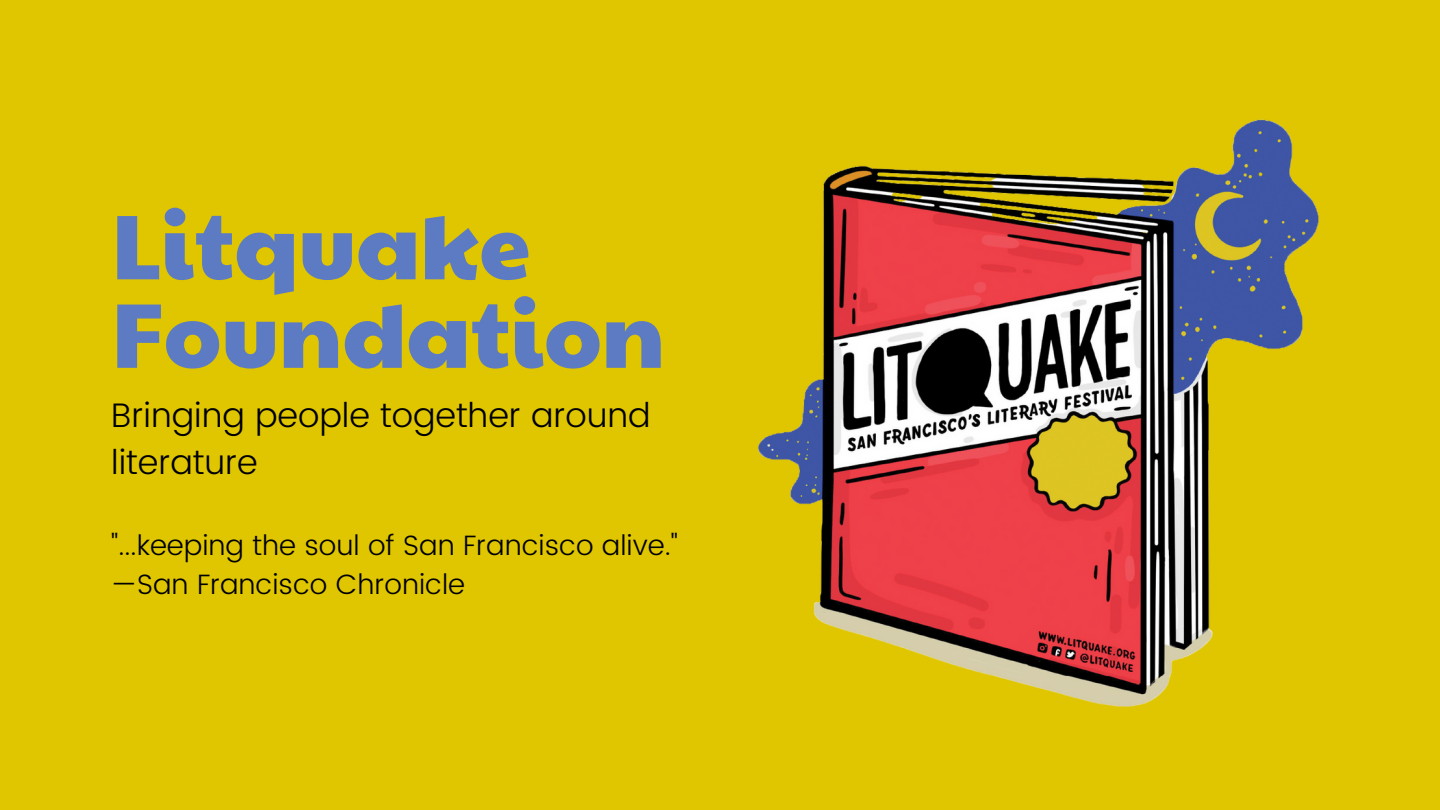
<style>
.page{position:relative;width:1440px;height:810px;background:#e0c600}
.page>*{position:absolute;margin:0;border:0;box-sizing:border-box;transform-origin:0 0}
.t1{font:92px "Paytone One";color:#5d7bc2}
.t2{font:300 34px/47.2px "Poppins";color:#000}
.t3{font:300 28px "Poppins";color:#000}
</style>
<div class="page">
<img style="left:758px;top:119px;width:561px;height:588px">
<p class="t1" style="left:111px;top:177px;width:421px">Litquake</p>
<p class="t1" style="left:111px;top:265px;width:555px">Foundation</p>
<p class="t2" style="left:111px;top:392px;width:541px">Bringing people together around literature</p>
<p class="t3" style="left:111px;top:529px;width:568px">"...keeping the soul of San Francisco alive."</p>
<p class="t3" style="left:111px;top:568px;width:355px">—San Francisco Chronicle</p>
</div>
